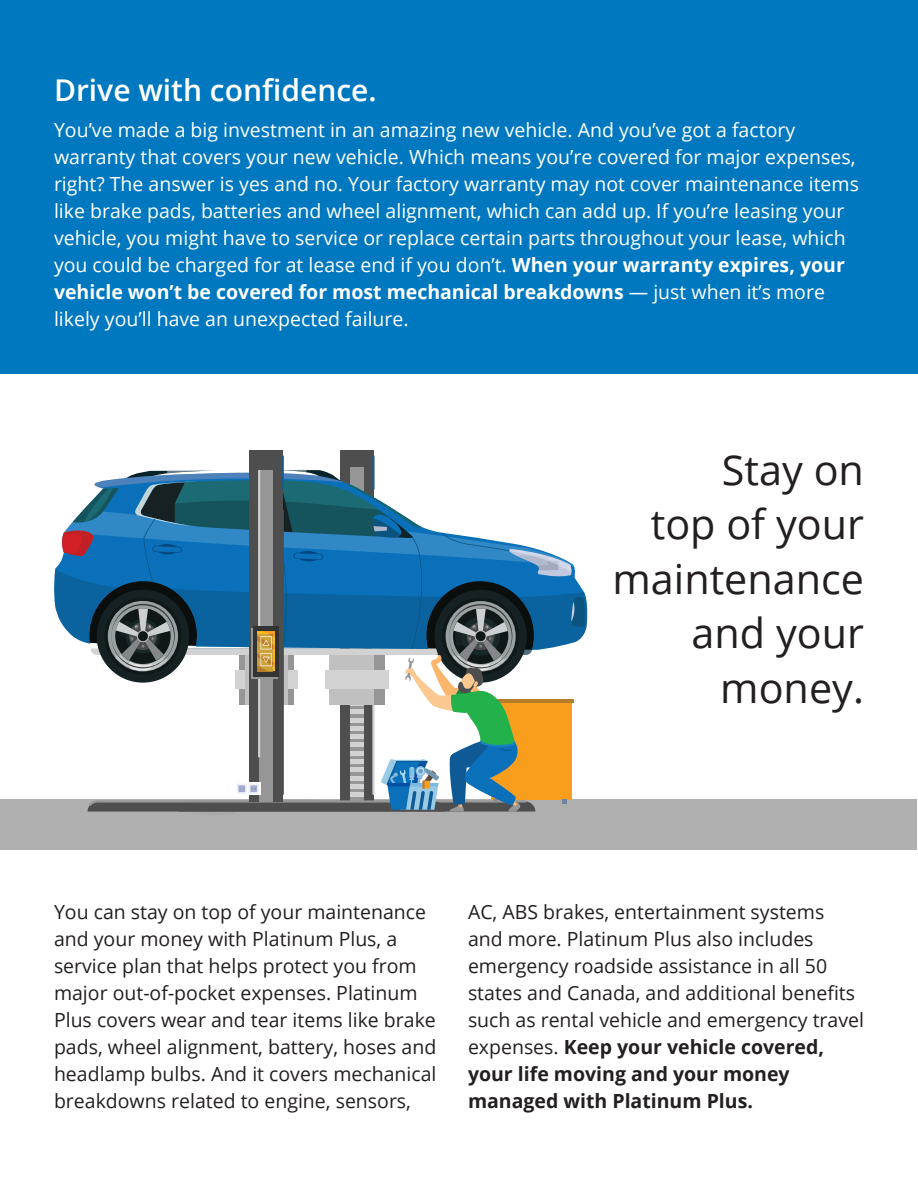
<style>
.page{position:relative;width:918px;height:1188px;background:#fff}
.page>*{position:absolute;margin:0;border:0;box-sizing:border-box;transform-origin:0 0}
.Body_Text{font:41.25px/54.4px "Open Sans";color:#231f20;text-align:right}
.Body_Text-2{font:600 30px "Open Sans";color:#fff}
.Body_Text-3{font:19.5px/27px "Open Sans";color:#fff}
.Body_Text-4{font:19.5px/27px "Open Sans";color:#231f20}
.s1{font-weight:700}
</style>
<div class="page">
<div style="left:0;top:0;width:918px;height:374px;background:#0078c0"></div>
<div style="left:0;top:799px;width:917px;height:51px;background:#afafaf"></div>
<svg style="left:54px;top:456px;width:533px;height:356px"></svg>
<p class="Body_Text-2" style="left:54px;top:69px;width:324px">Drive with confidence.</p>
<p class="Body_Text-3" style="left:54px;top:116px;width:806px">You’ve made a big investment in an amazing new vehicle. And you’ve got a factory warranty that covers your new vehicle. Which means you’re covered for major expenses, right? The answer is yes and no. Your factory warranty may not cover maintenance items like brake pads, batteries and wheel alignment, which can add up. If you’re leasing your vehicle, you might have to service or replace certain parts throughout your lease, which you could be charged for at lease end if you don’t. <span class="s1">When your warranty expires, your vehicle won’t be covered for most mechanical breakdowns</span> — just when it’s more likely you’ll have an unexpected failure.</p>
<p class="Body_Text" style="left:613px;top:442px;width:253px">Stay on<br>top of your maintenance and your money.</p>
<p class="Body_Text-4" style="left:54px;top:897px;width:384px">You can stay on top of your maintenance and your money with Platinum Plus, a service plan that helps protect you from major out-of-pocket expenses. Platinum Plus covers wear and tear items like brake pads, wheel alignment, battery, hoses and headlamp bulbs. And it covers mechanical breakdowns related to engine, sensors,</p>
<p class="Body_Text-4" style="left:468px;top:897px;width:398px">AC, ABS brakes, entertainment systems<br>and more. Platinum Plus also includes emergency roadside assistance in all 50 states and Canada, and additional benefits such as rental vehicle and emergency travel expenses. <span class="s1">Keep your vehicle covered, your life moving and your money managed with Platinum Plus.</span></p>
</div>
